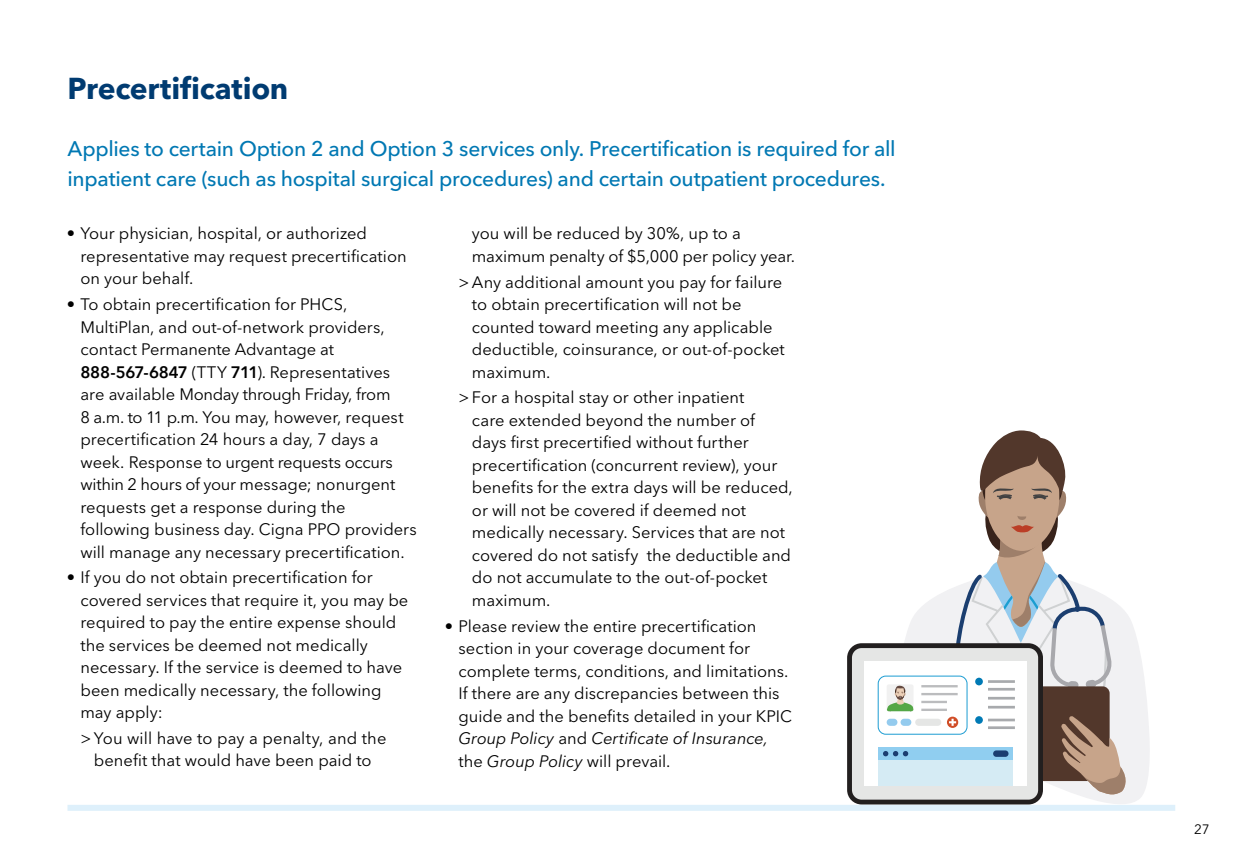
<style>
.page{position:relative;width:1242px;height:864px;background:#fff}
.page>*{position:absolute;margin:0;border:0;box-sizing:border-box;transform-origin:0 0}
.t1{font:700 30px "Avenir Next LT Pro";letter-spacing:-.01em;color:#003b71}
.t2{font:500 21px/30px "Avenir Next LT Pro";letter-spacing:-.015em;color:#0078b3}
.t3{font:16.5px/22.5px "Avenir Next LT Pro";color:#000}
.t4{font:13.5px "Avenir Next LT Pro";color:#000}
.s1{font-weight:600}
.s2{font-style:italic}
</style>
<div class="page">
<div style="left:68px;top:805px;width:1107px;height:6px;background:#def0fb"></div>
<svg style="left:884px;top:590px;width:257px;height:215px"></svg>
<div style="left:850px;top:645px;width:191px;height:156px;background:#e5e6e5;border-radius:12px"></div>
<div style="left:847px;top:643px;width:196px;height:161px;border:5px solid #221f1f;border-radius:12px"></div>
<div style="left:864px;top:661px;width:162px;height:124px;background:#fff"></div>
<div style="left:878px;top:747px;width:134px;height:13px;background:#90cef0"></div>
<div style="left:878px;top:760px;width:134px;height:25px;background:#d5ebf4"></div>
<svg style="left:883px;top:751px;width:25px;height:5px"></svg>
<div style="left:878px;top:676px;width:89px;height:59px;border:1px solid #1c9cd2;border-radius:8px"></div>
<div style="left:947px;top:717px;width:11px;height:11px;background:#d04d27;border-radius:50%"></div>
<svg style="left:949px;top:430px;width:201px;height:367px"></svg>
<hr style="left:921px;top:685px;width:37px;height:2px;background:#bbbcbe">
<hr style="left:921px;top:693px;width:37px;height:2px;background:#bbbcbe">
<hr style="left:921px;top:701px;width:26px;height:2px;background:#bbbcbe">
<hr style="left:921px;top:709px;width:26px;height:2px;background:#bbbcbe">
<div style="left:887px;top:719px;width:10px;height:7px;background:#94cbee;border-radius:4px"></div>
<div style="left:901px;top:719px;width:10px;height:7px;background:#94cbee;border-radius:4px"></div>
<div style="left:915px;top:719px;width:26px;height:7px;background:#e5e6e5;border-radius:4px"></div>
<div style="left:887px;top:684px;width:27px;height:27px;background:#f1f1f1;border-radius:2px"></div>
<svg style="left:887px;top:686px;width:27px;height:26px"></svg>
<h1 class="t1" style="left:68px;top:70px;width:222px">Precertification</h1>
<p class="t2" style="left:68px;top:133px;width:830px">Applies to certain Option 2 and Option 3 services only. Precertification is required for all inpatient care (such as hospital surgical procedures) and certain outpatient procedures.</p>
<p class="t3" style="left:80px;top:222px;width:328px;text-indent:-13px">• Your physician, hospital, or authorized representative may request precertification on your behalf.</p>
<p class="t3" style="left:80px;top:293px;width:338px;text-indent:-13px">• To obtain precertification for PHCS, MultiPlan, and out-of-network providers, contact Permanente Advantage at <span class="s1">888-567-6847</span> (TTY <span class="s1">711</span>). Representatives are available Monday through Friday, from<br>8 a.m. to 11 p.m. You may, however, request precertification 24 hours a day, 7 days a week. Response to urgent requests occurs within 2 hours of your message; nonurgent requests get a response during the following business day. Cigna PPO providers will manage any necessary precertification.</p>
<p class="t3" style="left:80px;top:566px;width:329px;text-indent:-13px">• If you do not obtain precertification for covered services that require it, you may be required to pay the entire expense should the services be deemed not medically necessary. If the service is deemed to have been medically necessary, the following may apply:</p>
<p class="t3" style="left:80px;top:727px;width:308px;text-align:center">&gt; You will have to pay a penalty, and the benefit that would have been paid to</p>
<p class="t3" style="left:472px;top:222px;width:325px">you will be reduced by 30%, up to a maximum penalty of $5,000 per policy year.</p>
<p class="t3" style="left:472px;top:271px;width:314px;text-indent:-13px">&gt; Any additional amount you pay for failure to obtain precertification will not be counted toward meeting any applicable deductible, coinsurance, or out-of-pocket maximum.</p>
<p class="t3" style="left:472px;top:386px;width:322px;text-indent:-13px">&gt; For a hospital stay or other inpatient<br>care extended beyond the number of days first precertified without further precertification (concurrent review), your benefits for the extra days will be reduced, or will not be covered if deemed not medically necessary. Services that are not covered do not satisfy the deductible and do not accumulate to the out-of-pocket maximum.</p>
<p class="t3" style="left:458px;top:615px;width:335px;text-indent:-13px">• Please review the entire precertification section in your coverage document for complete terms, conditions, and limitations.<br>If there are any discrepancies between this guide and the benefits detailed in your KPIC <span class="s2">Group Policy</span> and <span class="s2">Certificate of Insurance, </span>the <span class="s2">Group Policy</span> will prevail.</p>
<p class="t4" style="left:1194px;top:821px;width:17px">27</p>
</div>
